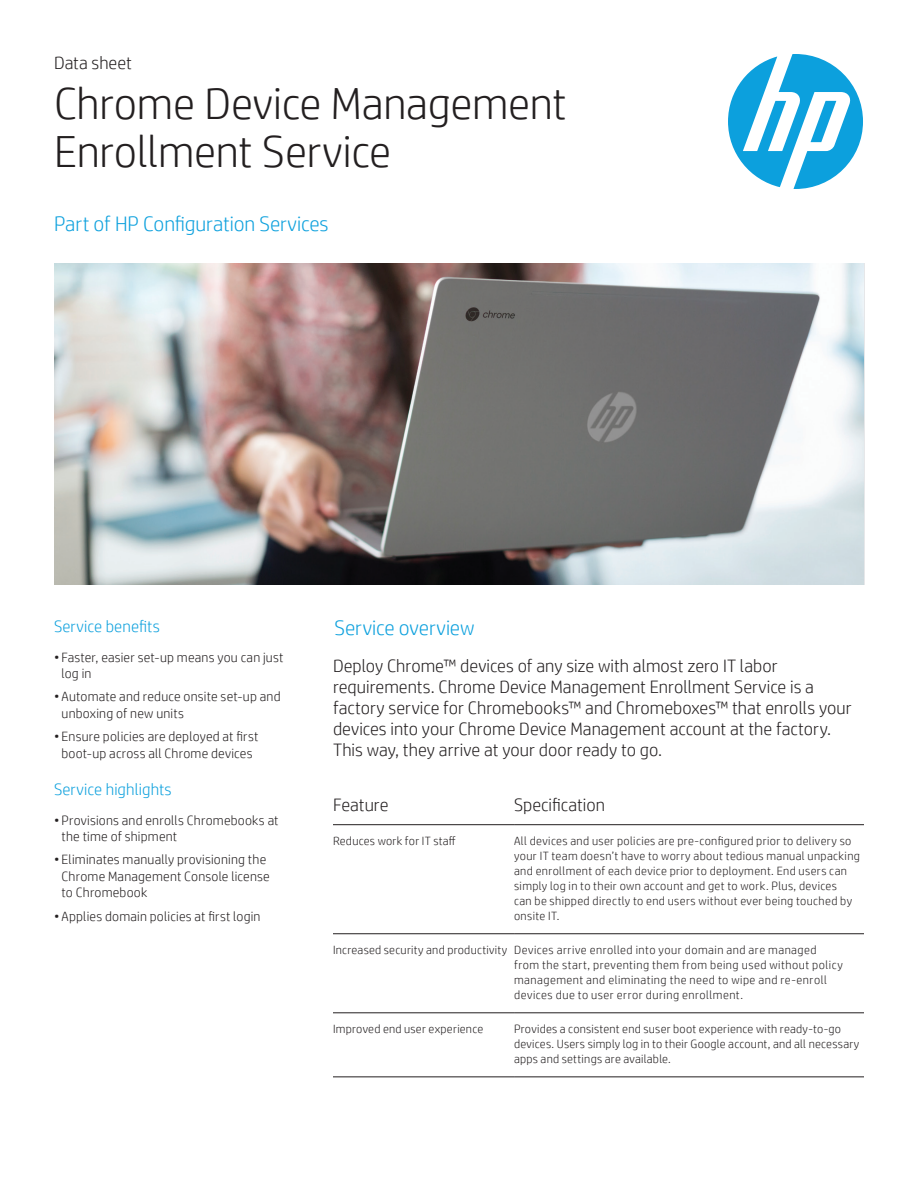
<style>
.page{position:relative;width:918px;height:1188px;background:#fff}
.page>*{position:absolute;margin:0;border:0;box-sizing:border-box;transform-origin:0 0}
.Cover_headline_30_32{font:300 45px/48px "HP Simplified";letter-spacing:-.005em;color:#231f20}
.Headline_28_30{font:300 21px "HP Simplified";letter-spacing:-.005em;color:#0ca0dd}
.Subhead_14_16_bold_b{font:300 21px "HP Simplified";letter-spacing:-.005em;color:#0ca0dd}
.Intro_14_16{font:300 18px/21px "HP Simplified";color:#231f20}
.Subhead_no_space{font:300 18px "HP Simplified";color:#231f20}
.Document_type_for_12{font:300 18px "HP Simplified";color:#231f20}
.Sidebar_header_9_10{font:300 16.5px "HP Simplified";letter-spacing:.005em;color:#0ca0dd}
.t1{font:300 13.5px/16.5px "HP Simplified";letter-spacing:.015em;color:#231f20}
.Table_text_8pt{font:300 12px/15px "HP Simplified";letter-spacing:.03em;color:#231f20}
</style>
<div class="page">
<svg style="left:728px;top:54px;width:135px;height:135px"></svg>
<img style="left:54px;top:264px;width:810px;height:321px">
<hr style="left:333px;top:933px;width:181px;height:1px;background:#231f20">
<hr style="left:514px;top:933px;width:350px;height:1px;background:#231f20">
<hr style="left:333px;top:1013px;width:181px;height:1px;background:#231f20">
<hr style="left:514px;top:1013px;width:350px;height:1px;background:#231f20">
<hr style="left:333px;top:1077px;width:181px;height:1px;background:#231f20">
<hr style="left:514px;top:1077px;width:350px;height:1px;background:#231f20">
<hr style="left:333px;top:824px;width:181px;height:1px;background:#231f20">
<hr style="left:514px;top:824px;width:350px;height:1px;background:#231f20">
<p class="Document_type_for_12" style="left:54px;top:51px;width:79px">Data sheet</p>
<p class="Cover_headline_30_32" style="left:54px;top:78px;width:514px">Chrome Device Management<br>Enrollment Service</p>
<p class="Headline_28_30" style="left:54px;top:210px;width:276px">Part of HP Configuration Services</p>
<p class="Sidebar_header_9_10" style="left:54px;top:615px;width:107px">Service benefits</p>
<p class="t1" style="left:62px;top:648px;width:223px;text-indent:-8px">• Faster, easier set-up means you can just log in</p>
<p class="t1" style="left:62px;top:688px;width:221px;text-indent:-8px">• Automate and reduce onsite set-up and unboxing of new units</p>
<p class="t1" style="left:54px;top:728px;width:206px;text-align:center">• Ensure policies are deployed at first boot-up across all Chrome devices</p>
<p class="Sidebar_header_9_10" style="left:54px;top:778px;width:119px">Service highlights</p>
<p class="t1" style="left:62px;top:811px;width:219px;text-indent:-8px">• Provisions and enrolls Chromebooks at the time of shipment</p>
<p class="t1" style="left:62px;top:851px;width:210px;text-indent:-8px">• Eliminates manually provisioning the<br>Chrome Management Console license to Chromebook</p>
<p class="t1" style="left:54px;top:907px;width:208px">• Applies domain policies at first login</p>
<p class="Subhead_14_16_bold_b" style="left:334px;top:614px;width:142px">Service overview</p>
<p class="Intro_14_16" style="left:333px;top:655px;width:520px">Deploy Chrome™ devices of any size with almost zero IT labor requirements. Chrome Device Management Enrollment Service is a factory service for Chromebooks™ and Chromeboxes™ that enrolls your devices into your Chrome Device Management account at the factory.<br>This way, they arrive at your door ready to go.</p>
<p class="Subhead_no_space" style="left:333px;top:793px;width:57px">Feature</p>
<p class="Subhead_no_space" style="left:514px;top:793px;width:92px">Specification</p>
<p class="Table_text_8pt" style="left:333px;top:833px;width:124px">Reduces work for IT staff</p>
<p class="Table_text_8pt" style="left:514px;top:833px;width:347px">All devices and user policies are pre-configured prior to delivery so your IT team doesn’t have to worry about tedious manual unpacking and enrollment of each device prior to deployment. End users can simply log in to their own account and get to work. Plus, devices<br>can be shipped directly to end users without ever being touched by onsite IT.</p>
<p class="Table_text_8pt" style="left:333px;top:942px;width:176px">Increased security and productivity</p>
<p class="Table_text_8pt" style="left:514px;top:942px;width:330px">Devices arrive enrolled into your domain and are managed from the start, preventing them from being used without policy management and eliminating the need to wipe and re-enroll devices due to user error during enrollment.</p>
<p class="Table_text_8pt" style="left:333px;top:1021px;width:152px">Improved end user experience</p>
<p class="Table_text_8pt" style="left:514px;top:1021px;width:347px">Provides a consistent end suser boot experience with ready-to-go devices. Users simply log in to their Google account, and all necessary apps and settings are available.</p>
</div>
